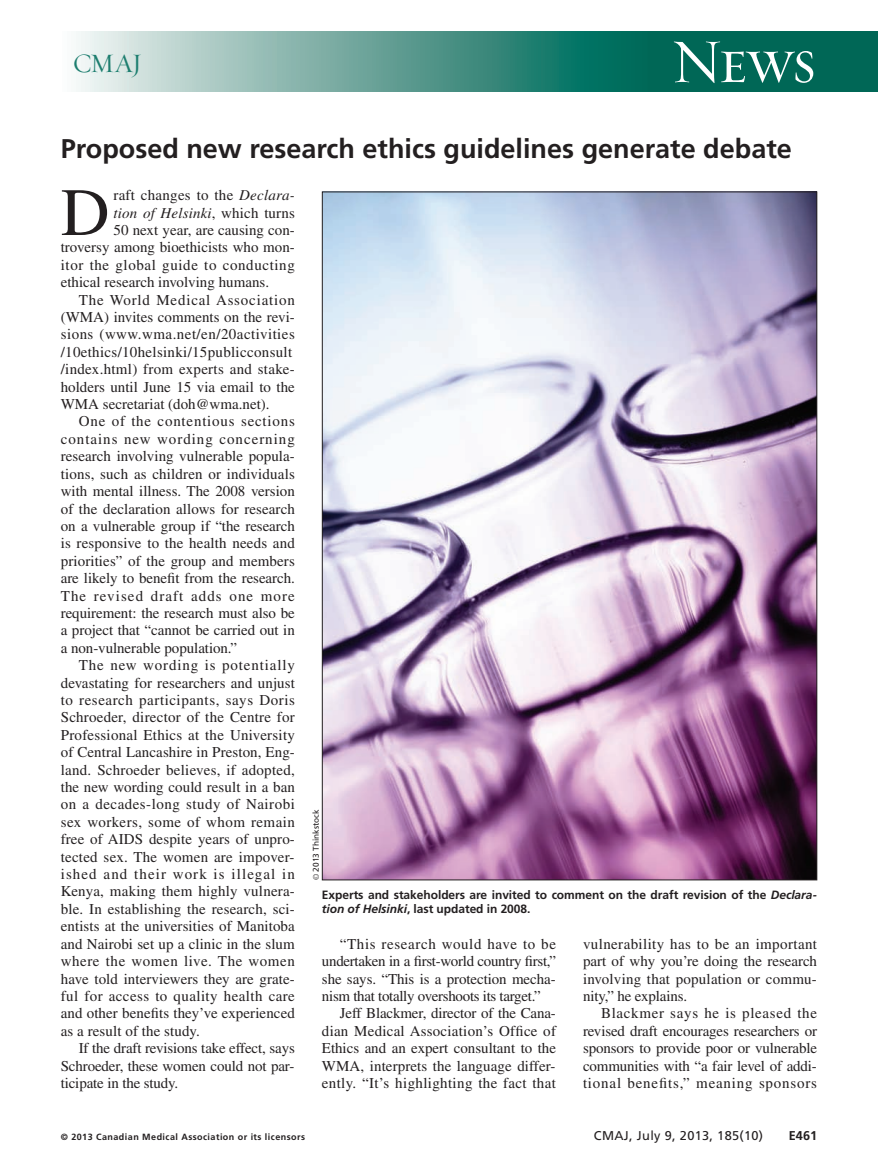
<style>
.page{position:relative;width:878px;height:1175px;background:#fff}
.page>*{position:absolute;margin:0;border:0;box-sizing:border-box;transform-origin:0 0}
.t1{font:67.5px "Times LT Std";color:#231f20}
.t2{font:63px "Requiem Display HTF Small Caps";color:#fff}
.t3{font:700 27px "Frutiger LT Std";color:#231f20}
.t4{font:27px "Requiem Display HTF Roman";color:#1d7e6f}
.t5{font:15px/17.4px "Times LT Std";letter-spacing:.005em;color:#231f20;text-align:justify}
.t6{font:15px "Times LT Std";letter-spacing:.035em;color:#231f20}
.t7{font:15px "Times LT Std";letter-spacing:.055em;color:#231f20}
.t8{font:15px "Times LT Std";letter-spacing:.03em;color:#231f20}
.t9{font:15px "Times LT Std";letter-spacing:.04em;color:#231f20}
.t10{font:15px "Times LT Std";letter-spacing:.065em;color:#231f20}
.t11{font:15px "Times LT Std";letter-spacing:.075em;color:#231f20}
.t12{font:15px "Times LT Std";letter-spacing:.025em;color:#231f20}
.t13{font:15px "Times LT Std";letter-spacing:.07em;color:#231f20}
.t14{font:italic 15px "Times LT Std";letter-spacing:.01em;color:#231f20}
.t15{font:12.75px "Frutiger LT Std";letter-spacing:.025em;color:#231f20}
.t16{font:700 12.75px "Frutiger LT Std";color:#231f20}
.t17{font:700 12px/14.2px "Frutiger LT Std";letter-spacing:-.005em;color:#231f20}
.t18{font:700 9px "Frutiger LT Std";letter-spacing:.05em;color:#231f20}
.t19{font:8.25px "Frutiger LT Std";color:#231f20}
.s1{font-style:italic}
.s2{font-style:normal}
.s3{font-family:"Times"}
</style>
<div class="page">
<div style="left:618px;top:32px;width:260px;height:60px;background:#006756"></div>
<div style="left:61px;top:32px;width:586px;height:60px;background:linear-gradient(to right,#f5f3f2,#006150)"></div>
<img style="left:324px;top:193px;width:491px;height:685px">
<h3 class="t4" style="left:73px;top:47px;width:71px">CMAJ</h3>
<h2 class="t2" style="left:670px;top:23px;width:147px">News</h2>
<h3 class="t3" style="left:61px;top:138px;width:732px">Proposed new research ethics guidelines generate debate</h3>
<h1 class="t1" style="left:61px;top:189px;width:50px">D</h1>
<p class="t5" style="left:113px;top:188px;width:183px">raft changes to the <span class="s1">Declara-</span></p>
<p class="t14" style="left:113px;top:207px;width:183px">tion of Helsinki<span class="s2">, which turns</span></p>
<p class="t5" style="left:113px;top:223px;width:183px">50 next year, are causing con-</p>
<p class="t5" style="left:61px;top:240px;width:236px">troversy among bioethicists who mon-</p>
<p class="t9" style="left:61px;top:259px;width:235px">itor the global guide to conducting</p>
<p class="t5" style="left:61px;top:275px;width:210px">ethical research involving humans.</p>
<p class="t7" style="left:79px;top:294px;width:217px">The World Medical Association</p>
<p class="t5" style="left:61px;top:310px;width:236px">(WMA) invites comments on the revi-</p>
<p class="t8" style="left:61px;top:329px;width:236px">sions (www.wma.net/en/20activities</p>
<p class="t5" style="left:61px;top:345px;width:233px">/10ethics/10helsinki/15publicconsult</p>
<p class="t5" style="left:61px;top:362px;width:235px">/index.html) from experts and stake-</p>
<p class="t5" style="left:61px;top:379px;width:235px">holders until June 15 via email to the</p>
<p class="t5" style="left:61px;top:397px;width:210px">WMA secretariat (doh@wma.net).</p>
<p class="t7" style="left:79px;top:416px;width:218px">One of the contentious sections</p>
<p class="t10" style="left:61px;top:433px;width:235px">contains new wording concerning</p>
<p class="t5" style="left:61px;top:449px;width:235px">research involving vulnerable popula-</p>
<p class="t5" style="left:61px;top:466px;width:235px">tions, such as children or individuals</p>
<p class="t5" style="left:61px;top:484px;width:235px">with mental illness. The 2008 version</p>
<p class="t5" style="left:61px;top:501px;width:235px">of the declaration allows for research</p>
<p class="t5" style="left:61px;top:519px;width:235px">on a vulnerable group if “the research</p>
<p class="t5" style="left:61px;top:536px;width:236px">is responsive to the health needs and</p>
<p class="t5" style="left:61px;top:553px;width:236px">priorities” of the group and members</p>
<p class="t5" style="left:61px;top:571px;width:235px">are likely to benefit from the research.</p>
<p class="t13" style="left:61px;top:590px;width:235px">The revised draft adds one more</p>
<p class="t5" style="left:61px;top:606px;width:235px">requirement: the research must also be</p>
<p class="t5" style="left:61px;top:623px;width:235px">a project that “cannot be carried out in</p>
<p class="t5" style="left:61px;top:640px;width:178px">a non-vulnerable population.”</p>
<p class="t7" style="left:79px;top:660px;width:217px">The new wording is potentially</p>
<p class="t5" style="left:61px;top:675px;width:236px">devastating for researchers and unjust</p>
<p class="t6" style="left:61px;top:694px;width:235px">to research participants, says Doris</p>
<p class="t5" style="left:61px;top:710px;width:235px">Schroeder, director of the Centre for</p>
<p class="t5" style="left:61px;top:727px;width:236px">Professional Ethics at the University</p>
<p class="t5" style="left:61px;top:745px;width:236px">of Central Lancashire in Preston, Eng-</p>
<p class="t5" style="left:61px;top:762px;width:236px">land. Schroeder believes, if adopted,</p>
<p class="t5" style="left:61px;top:780px;width:236px">the new wording could result in a ban</p>
<p class="t6" style="left:61px;top:799px;width:235px">on a decades-long study of Nairobi</p>
<p class="t12" style="left:61px;top:816px;width:235px">sex workers, some of whom remain</p>
<p class="t5" style="left:61px;top:832px;width:236px">free of AIDS despite years of unpro-</p>
<p class="t5" style="left:61px;top:849px;width:235px">tected sex. The women are impover-</p>
<p class="t11" style="left:61px;top:868px;width:236px">ished and their work is illegal in</p>
<p class="t5" style="left:61px;top:884px;width:236px">Kenya, making them highly vulnera-</p>
<p class="t5" style="left:61px;top:901px;width:236px">ble. In establishing the research, sci-</p>
<p class="t5" style="left:61px;top:919px;width:235px">entists at the universities of Manitoba</p>
<p class="t5" style="left:61px;top:936px;width:235px">and Nairobi set up a clinic in the slum</p>
<p class="t6" style="left:61px;top:955px;width:235px">where the women live. The women</p>
<p class="t5" style="left:61px;top:971px;width:236px">have told interviewers they are grate-</p>
<p class="t8" style="left:61px;top:990px;width:236px">ful for access to quality health care</p>
<p class="t5" style="left:61px;top:1006px;width:236px">and other benefits they’ve experienced</p>
<p class="t5" style="left:61px;top:1023px;width:141px">as a result of the study.</p>
<p class="t5" style="left:79px;top:1041px;width:217px">If the draft revisions take effect, says</p>
<p class="t5" style="left:61px;top:1058px;width:235px">Schroeder, these women could not par-</p>
<p class="t5" style="left:61px;top:1075px;width:119px">ticipate in the study.</p>
<p class="t19" style="left:313px;top:879px;width:72px;rotate:-90deg"><span class="s3">©</span> 2013 Thinkstock</p>
<p class="t17" style="left:322px;top:888px;width:496px">Experts and stakeholders are invited to comment on the draft revision of the <span class="s1">Declara&shy;tion of Helsinki</span>, last updated in 2008.</p>
<p class="t5" style="left:322px;top:936px;width:235px;text-indent:18px">“This research would have to be undertaken in a first-world country first,” she says. “This is a protection mecha&shy;nism that totally overshoots its target.”</p>
<p class="t5" style="left:322px;top:1006px;width:236px;text-indent:18px">Jeff Blackmer, director of the Cana&shy;dian Medical Association’s Office of Ethics and an expert consultant to the WMA, interprets the language differ&shy;ently. “It’s highlighting the fact that</p>
<p class="t5" style="left:583px;top:936px;width:236px">vulnerability has to be an important part of why you’re doing the research involving that population or commu&shy;nity,” he explains.</p>
<p class="t5" style="left:583px;top:1006px;width:236px;text-indent:18px">Blackmer says he is pleased the revised draft encourages researchers or sponsors to provide poor or vulnerable communities with “a fair level of addi&shy;tional benefits,” meaning sponsors</p>
<p class="t18" style="left:61px;top:1132px;width:246px">© 2013 Canadian Medical Association or its licensors</p>
<p class="t15" style="left:594px;top:1130px;width:171px">CMAJ, July 9, 2013, 185(10)</p>
<p class="t16" style="left:788px;top:1130px;width:30px">E461</p>
</div>
